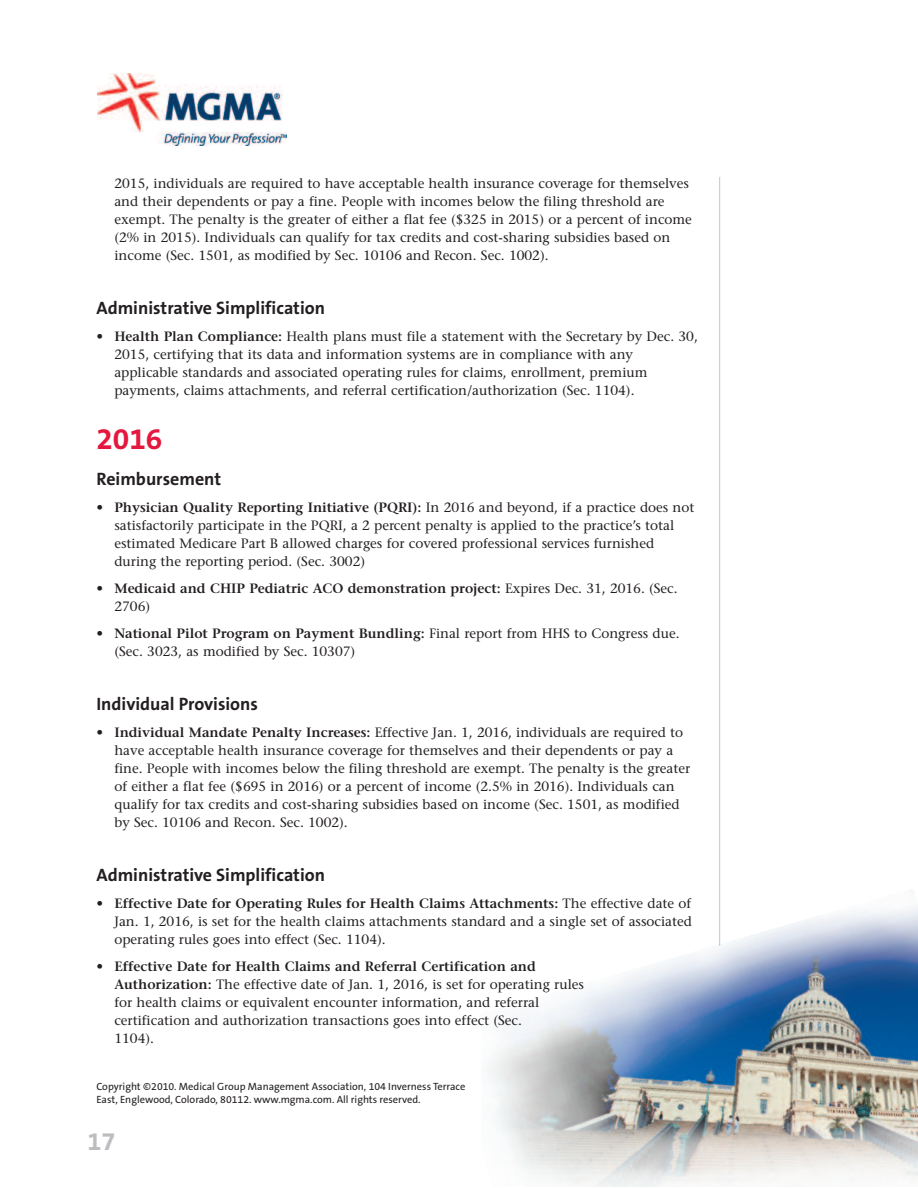
<style>
.page{position:relative;width:918px;height:1188px;background:#fff}
.page>*{position:absolute;margin:0;border:0;box-sizing:border-box;transform-origin:0 0}
.t1{font:700 30px "The Sans B7";color:#e4183e}
.t2{font:700 25.5px "The Sans B7";color:#bcbdc0}
.t3{font:700 18px "The Sans B7";color:#231f20}
.t4{font:13.5px/18px "Stone Serif";color:#231f20}
.t5{font:600 13.5px/18px "Stone Serif";color:#231f20}
.t6{font:10.5px/12.6px "The Sans B5 Plain";color:#231f20}
.s1{font-weight:600}
.s2{font-weight:400}
</style>
<div class="page">
<img style="left:487px;top:890px;width:430px;height:296px">
<hr style="left:719px;top:177px;width:1px;height:769px;background:#bfc4d7">
<img style="left:98px;top:73px;width:189px;height:72px">
<p class="t4" style="left:114px;top:175px;width:579px">2015, individuals are required to have acceptable health insurance coverage for themselves and their dependents or pay a fine. People with incomes below the filing threshold are exempt. The penalty is the greater of either a flat fee ($325 in 2015) or a percent of income (2% in 2015). Individuals can qualify for tax credits and cost-sharing subsidies based on income (Sec. 1501, as modified by Sec. 10106 and Recon. Sec. 1002).</p>
<h3 class="t3" style="left:96px;top:298px;width:230px">Administrative Simplification</h3>
<p class="t4" style="left:114px;top:328px;width:585px;text-indent:-18px">• <span class="s1">Health Plan Compliance:</span> Health plans must file a statement with the Secretary by Dec. 30, 2015, certifying that its data and information systems are in compliance with any applicable standards and associated operating rules for claims, enrollment, premium payments, claims attachments, and referral certification/authorization (Sec. 1104).</p>
<h1 class="t1" style="left:96px;top:423px;width:67px">2016</h1>
<h3 class="t3" style="left:96px;top:469px;width:126px">Reimbursement</h3>
<p class="t4" style="left:114px;top:499px;width:581px;text-indent:-18px">• <span class="s1">Physician Quality Reporting Initiative (PQRI):</span> In 2016 and beyond, if a practice does not satisfactorily participate in the PQRI, a 2 percent penalty is applied to the practice’s total estimated Medicare Part B allowed charges for covered professional services furnished during the reporting period. (Sec. 3002)</p>
<p class="t5" style="left:114px;top:580px;width:565px;text-indent:-18px"><span class="s2">•</span> Medicaid and CHIP Pediatric ACO demonstration project: <span class="s2">Expires Dec. 31, 2016. (Sec.<br>2706)</span></p>
<p class="t4" style="left:114px;top:625px;width:567px;text-indent:-18px">• <span class="s1">National Pilot Program on Payment Bundling:</span> Final report from HHS to Congress due. (Sec. 3023, as modified by Sec. 10307)</p>
<h3 class="t3" style="left:96px;top:694px;width:163px">Individual Provisions</h3>
<p class="t4" style="left:114px;top:724px;width:577px;text-indent:-18px">• <span class="s1">Individual Mandate Penalty Increases:</span> Effective Jan. 1, 2016, individuals are required to have acceptable health insurance coverage for themselves and their dependents or pay a fine. People with incomes below the filing threshold are exempt. The penalty is the greater of either a flat fee ($695 in 2016) or a percent of income (2.5% in 2016). Individuals can qualify for tax credits and cost-sharing subsidies based on income (Sec. 1501, as modified by Sec. 10106 and Recon. Sec. 1002).</p>
<h3 class="t3" style="left:96px;top:865px;width:230px">Administrative Simplification</h3>
<p class="t4" style="left:114px;top:895px;width:579px;text-align:justify;text-indent:-18px">• <span class="s1">Effective Date for Operating Rules for Health Claims Attachments:</span> The effective date of Jan. 1, 2016, is set for the health claims attachments standard and a single set of associated operating rules goes into effect (Sec. 1104).</p>
<p class="t4" style="left:114px;top:958px;width:471px;text-indent:-18px">• <span class="s1">Effective Date for Health Claims and Referral Certification and Authorization:</span> The effective date of Jan. 1, 2016, is set for operating rules for health claims or equivalent encounter information, and referral certification and authorization transactions goes into effect (Sec.<br>1104).</p>
<p class="t6" style="left:96px;top:1080px;width:371px">Copyright ©2010. Medical Group Management Association, 104 Inverness Terrace<br>East, Englewood, Colorado, 80112. www.mgma.com. All rights reserved.</p>
<h2 class="t2" style="left:87px;top:1128px;width:30px">17</h2>
</div>
